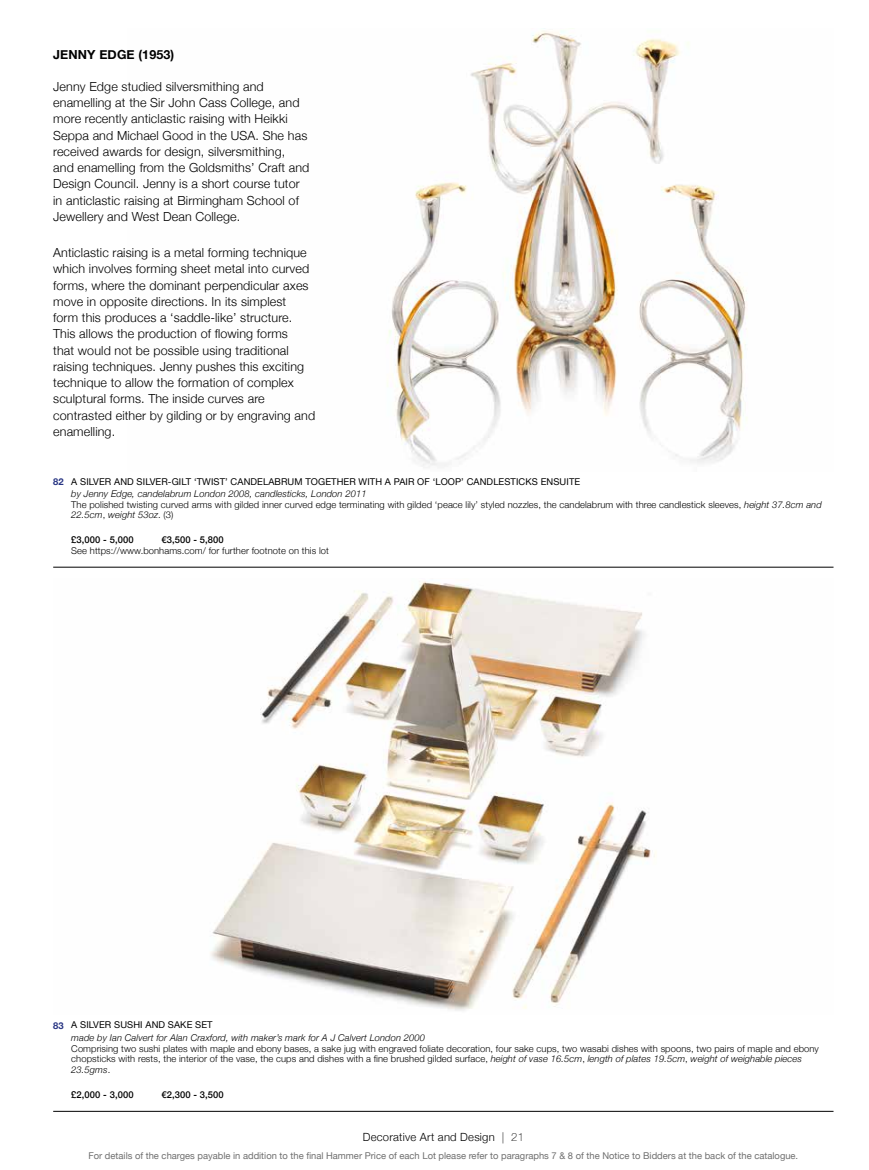
<style>
.page{position:relative;width:869px;height:1170px;background:#fff}
.page>*{position:absolute;margin:0;border:0;box-sizing:border-box;transform-origin:0 0}
.t1{font:300 12.5px/16.2px "Helvetica Neue";letter-spacing:.01em;color:#000}
.t2{font:700 12.5px "Helvetica Neue";letter-spacing:.01em;color:#000}
.t3{font:300 11.25px "Helvetica Neue";letter-spacing:.02em;color:#000}
.t4{font:300 9.38px/10.6px "Helvetica Neue";letter-spacing:.01em;color:#000}
.t5{font:9.38px/12.4px "Helvetica Neue";letter-spacing:.01em;color:#000}
.t6{font:9.38px "Helvetica Neue";color:#6f6f6f}
.t7{font:italic 300 9.38px/12.4px "Helvetica Neue";letter-spacing:.01em;color:#000}
.t8{font:500 9.38px "Helvetica Neue";letter-spacing:.01em;color:#000}
.s1{font-weight:700;color:#283583}
.s2{font-weight:300;font-style:italic}
.s3{font-style:italic}
.s4{font-weight:700;font-style:normal;color:#283583}
.s5{font-weight:400;font-style:normal}
.s6{font-weight:100}
</style>
<div class="page">
<img style="left:387px;top:30px;width:360px;height:437px">
<img style="left:211px;top:581px;width:445px;height:430px">
<hr style="left:53px;top:567px;width:780px;height:1px;background:#000">
<hr style="left:53px;top:1110px;width:780px;height:1px;background:#000">
<p class="t2" style="left:53px;top:44px;width:123px">JENNY EDGE (1953)</p>
<p class="t1" style="left:53px;top:77px;width:258px">Jenny Edge studied silversmithing and enamelling at the Sir John Cass College, and more recently anticlastic raising with Heikki Seppa and Michael Good in the USA. She has received awards for design, silversmithing,<br>and enamelling from the Goldsmiths’ Craft and Design Council. Jenny is a short course tutor in anticlastic raising at Birmingham School of Jewellery and West Dean College.</p>
<p class="t1" style="left:53px;top:243px;width:263px">Anticlastic raising is a metal forming technique which involves forming sheet metal into curved forms, where the dominant perpendicular axes move in opposite directions. In its simplest<br>form this produces a ‘saddle-like’ structure.<br>This allows the production of flowing forms<br>that would not be possible using traditional raising techniques. Jenny pushes this exciting technique to allow the formation of complex sculptural forms. The inside curves are contrasted either by gilding or by engraving and enamelling.</p>
<p class="t5" style="left:71px;top:475px;width:510px;text-indent:-18px"><span class="s1">82</span> A SILVER AND SILVER-GILT ‘TWIST’ CANDELABRUM TOGETHER WITH A PAIR OF ‘LOOP’ CANDLESTICKS ENSUITE <span class="s2">by Jenny Edge, candelabrum London 2008, candlesticks, London 2011</span></p>
<p class="t4" style="left:71px;top:498px;width:751px">The polished twisting curved arms with gilded inner curved edge terminating with gilded ‘peace lily’ styled nozzles, the candelabrum with three candlestick sleeves, <span class="s3">height 37.8cm and<br>22.5cm</span>, <span class="s3">weight 53oz</span>. (3)</p>
<p class="t8" style="left:71px;top:532px;width:64px">£3,000 - 5,000</p>
<p class="t8" style="left:161px;top:532px;width:64px">€3,500 - 5,800</p>
<p class="t4" style="left:71px;top:544px;width:259px">See https://www.bonhams.com/ for further footnote on this lot</p>
<p class="t7" style="left:71px;top:1018px;width:355px;text-indent:-18px"><span class="s4">83</span> <span class="s5">A SILVER SUSHI AND SAKE SET<br></span>made by Ian Calvert for Alan Craxford, with maker’s mark for A J Calvert London 2000</p>
<p class="t4" style="left:71px;top:1042px;width:748px">Comprising two sushi plates with maple and ebony bases, a sake jug with engraved foliate decoration, four sake cups, two wasabi dishes with spoons, two pairs of maple and ebony chopsticks with rests, the interior of the vase, the cups and dishes with a fine brushed gilded surface, <span class="s3">height of vase 16.5cm</span>, <span class="s3">length of plates 19.5cm</span>, <span class="s3">weight of weighable pieces<br>23.5gms</span>.</p>
<p class="t8" style="left:71px;top:1086px;width:64px">£2,000 - 3,000</p>
<p class="t8" style="left:161px;top:1086px;width:64px">€2,300 - 3,500</p>
<p class="t3" style="left:362px;top:1127px;width:162px">Decorative Art and Design <span class="s6">| 21</span></p>
<p class="t6" style="left:88px;top:1149px;width:711px">For details of the charges payable in addition to the final Hammer Price of each Lot please refer to paragraphs 7 &amp; 8 of the Notice to Bidders at the back of the catalogue.</p>
</div>
